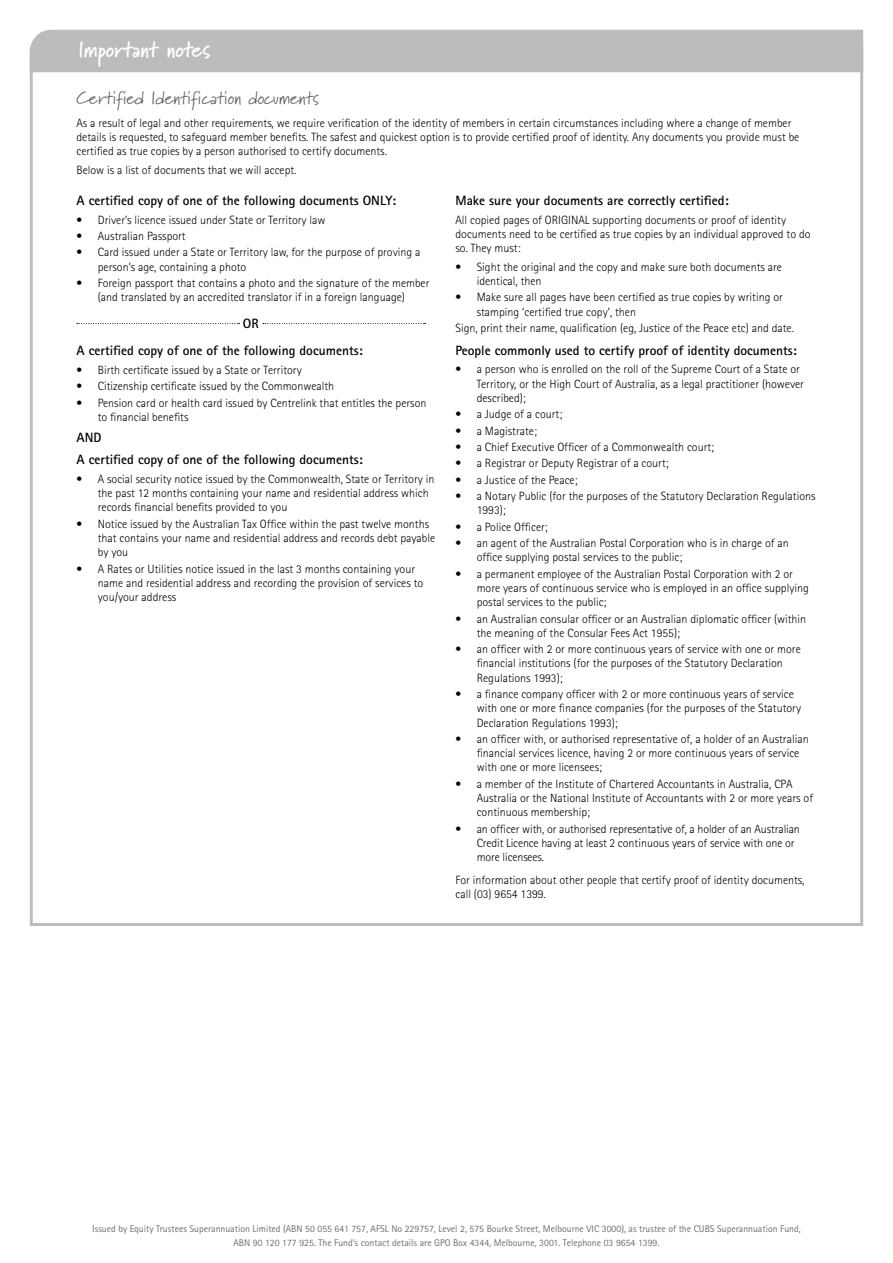
<style>
.page{position:relative;width:893px;height:1263px;background:#fff}
.page>*{position:absolute;margin:0;border:0;box-sizing:border-box;transform-origin:0 0}
.t1{font:700 22.5px "Marydale";color:#fff}
.t2{font:18px "Marydale";color:#5f6062}
.t3{font:700 13.5px/27px "Rotis Sans Serif";color:#000}
.t4{font:300 12px/14.2px "Rotis Sans Serif";color:#000}
.t5{font:9.75px/13.5px "Rotis Sans Serif";color:#6d6e71;text-align:center}
</style>
<div class="page">
<div style="left:30px;top:30px;width:833px;height:42px;background:#babcbe"></div>
<svg style="left:77px;top:323px;width:162px;height:1px"></svg>
<svg style="left:263px;top:323px;width:163px;height:1px"></svg>
<h1 class="t1" style="left:78px;top:36px;width:134px">Important notes</h1>
<h2 class="t2" style="left:77px;top:87px;width:244px">Certified Identification documents</h2>
<p class="t4" style="left:77px;top:116px;width:724px">As a result of legal and other requirements, we require verification of the identity of members in certain circumstances including where a change of member details is requested, to safeguard member benefits. The safest and quickest option is to provide certified proof of identity. Any documents you provide must be certified as true copies by a person authorised to certify documents.</p>
<p class="t4" style="left:77px;top:163px;width:221px">Below is a list of documents that we will accept.</p>
<p class="t3" style="left:77px;top:187px;width:321px">A certified copy of one of the following documents ONLY:</p>
<p class="t4" style="left:77px;top:213px;width:251px">• Driver’s licence issued under State or Territory law</p>
<p class="t4" style="left:77px;top:229px;width:111px">• Australian Passport</p>
<p class="t4" style="left:98px;top:245px;width:324px;text-indent:-21px">• Card issued under a State or Territory law, for the purpose of proving a person’s age, containing a photo</p>
<p class="t4" style="left:77px;top:276px;width:354px;text-align:center">• Foreign passport that contains a photo and the signature of the member (and translated by an accredited translator if in a foreign language)</p>
<p class="t3" style="left:77px;top:310px;width:288px;text-indent:166px">OR<br>A certified copy of one of the following documents:</p>
<p class="t4" style="left:77px;top:363px;width:227px">• Birth certificate issued by a State or Territory</p>
<p class="t4" style="left:77px;top:379px;width:259px">• Citizenship certificate issued by the Commonwealth</p>
<p class="t4" style="left:98px;top:395px;width:330px;text-indent:-21px">• Pension card or health card issued by Centrelink that entitles the person to financial benefits</p>
<p class="t3" style="left:77px;top:425px;width:288px;line-height:22.8px">AND<br>A certified copy of one of the following documents:</p>
<p class="t4" style="left:98px;top:472px;width:338px;text-indent:-21px">• A social security notice issued by the Commonwealth, State or Territory in the past 12 months containing your name and residential address which records financial benefits provided to you</p>
<p class="t4" style="left:98px;top:516px;width:339px;text-indent:-21px">• Notice issued by the Australian Tax Office within the past twelve months that contains your name and residential address and records debt payable by you</p>
<p class="t4" style="left:98px;top:561px;width:327px;text-indent:-21px">• A Rates or Utilities notice issued in the last 3 months containing your name and residential address and recording the provision of services to you/your address</p>
<p class="t3" style="left:455px;top:187px;width:275px">Make sure your documents are correctly certified:</p>
<p class="t4" style="left:455px;top:213px;width:357px">All copied pages of ORIGINAL supporting documents or proof of identity documents need to be certified as true copies by an individual approved to do so. They must:</p>
<p class="t4" style="left:477px;top:260px;width:307px;text-indent:-21px">• Sight the original and the copy and make sure both documents are identical, then</p>
<p class="t4" style="left:477px;top:290px;width:308px;text-indent:-21px">• Make sure all pages have been certified as true copies by writing or stamping ‘certified true copy’, then</p>
<p class="t4" style="left:455px;top:321px;width:340px">Sign, print their name, qualification (eg, Justice of the Peace etc) and date.</p>
<p class="t3" style="left:455px;top:336px;width:343px">People commonly used to certify proof of identity documents:</p>
<p class="t4" style="left:477px;top:362px;width:329px;text-indent:-21px">• a person who is enrolled on the roll of the Supreme Court of a State or<br>Territory, or the High Court of Australia, as a legal practitioner (however described);</p>
<p class="t4" style="left:455px;top:407px;width:108px">• a Judge of a court;</p>
<p class="t4" style="left:455px;top:423px;width:83px">• a Magistrate;</p>
<p class="t4" style="left:455px;top:440px;width:260px">• a Chief Executive Officer of a Commonwealth court;</p>
<p class="t4" style="left:455px;top:456px;width:215px">• a Registrar or Deputy Registrar of a court;</p>
<p class="t4" style="left:455px;top:472px;width:124px">• a Justice of the Peace;</p>
<p class="t4" style="left:477px;top:489px;width:340px;text-indent:-21px">• a Notary Public (for the purposes of the Statutory Declaration Regulations<br>1993);</p>
<p class="t4" style="left:455px;top:519px;width:94px">• a Police Officer;</p>
<p class="t4" style="left:477px;top:536px;width:314px;text-indent:-21px">• an agent of the Australian Postal Corporation who is in charge of an office supplying postal services to the public;</p>
<p class="t4" style="left:477px;top:566px;width:334px;text-indent:-21px">• a permanent employee of the Australian Postal Corporation with 2 or more years of continuous service who is employed in an office supplying postal services to the public;</p>
<p class="t4" style="left:477px;top:611px;width:331px;text-indent:-21px">• an Australian consular officer or an Australian diplomatic officer (within the meaning of the Consular Fees Act 1955);</p>
<p class="t4" style="left:477px;top:642px;width:325px;text-indent:-21px">• an officer with 2 or more continuous years of service with one or more financial institutions (for the purposes of the Statutory Declaration<br>Regulations 1993);</p>
<p class="t4" style="left:477px;top:687px;width:326px;text-indent:-21px">• a finance company officer with 2 or more continuous years of service with one or more finance companies (for the purposes of the Statutory<br>Declaration Regulations 1993);</p>
<p class="t4" style="left:477px;top:732px;width:333px;text-indent:-21px">• an officer with, or authorised representative of, a holder of an Australian financial services licence, having 2 or more continuous years of service with one or more licensees;</p>
<p class="t4" style="left:477px;top:777px;width:338px;text-indent:-21px">• a member of the Institute of Chartered Accountants in Australia, CPA<br>Australia or the National Institute of Accountants with 2 or more years of continuous membership;</p>
<p class="t4" style="left:477px;top:821px;width:325px;text-indent:-21px">• an officer with, or authorised representative of, a holder of an Australian<br>Credit Licence having at least 2 continuous years of service with one or more licensees.</p>
<p class="t4" style="left:455px;top:873px;width:350px">For information about other people that certify proof of identity documents, call (03) 9654 1399.</p>
<p class="t5" style="left:92px;top:1222px;width:710px">Issued by Equity Trustees Superannuation Limited (ABN 50 055 641 757, AFSL No 229757, Level 2, 575 Bourke Street, Melbourne VIC 3000), as trustee of the CUBS Superannuation Fund,<br>ABN 90 120 177 925. The Fund’s contact details are GPO Box 4344, Melbourne, 3001. Telephone 03 9654 1399.</p>
</div>
